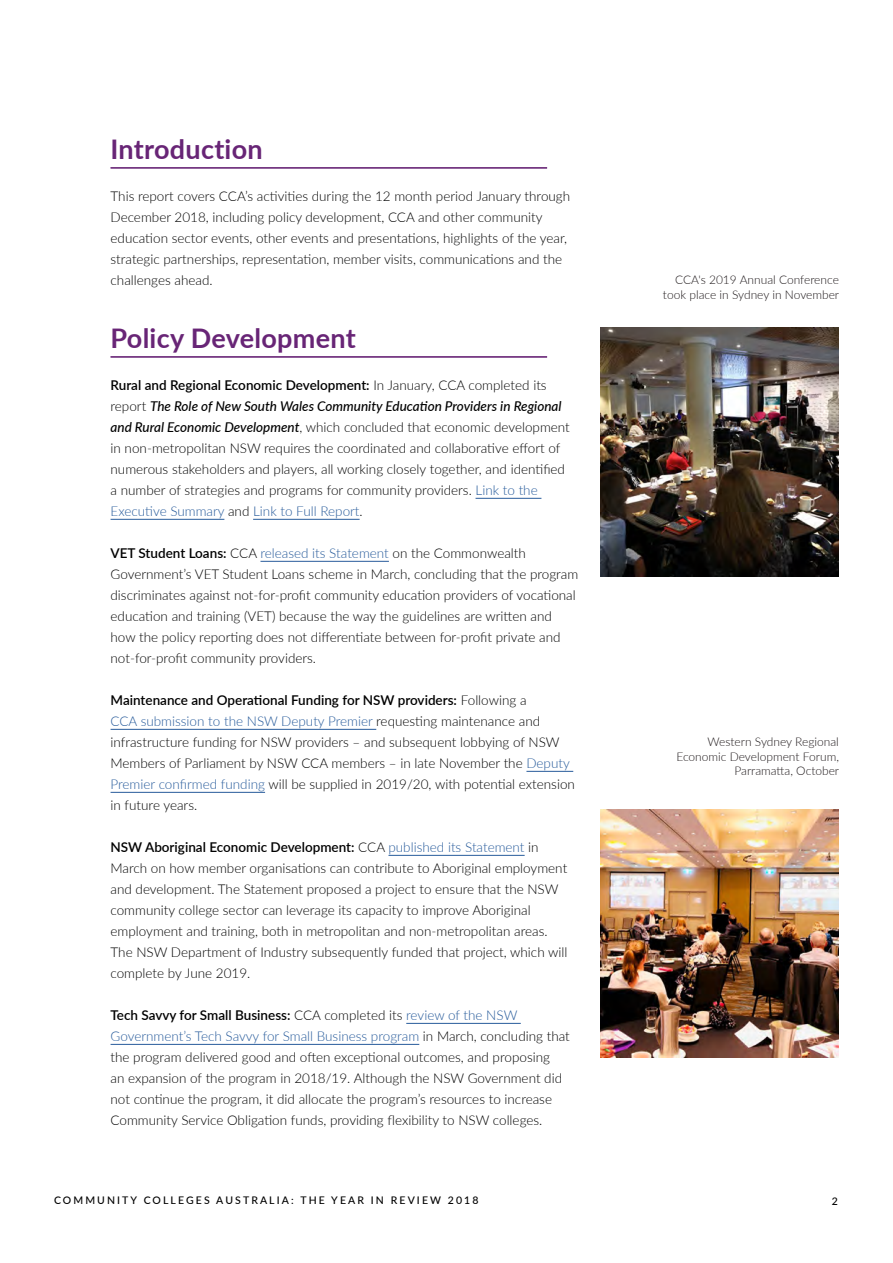
<style>
.page{position:relative;width:893px;height:1263px;background:#fff}
.page>*{position:absolute;margin:0;border:0;box-sizing:border-box;transform-origin:0 0}
.t1{font:700 27px "Lato";letter-spacing:.01em;color:#682576}
.t2{font:300 13.5px/21px "Lato";color:#000}
.t3{font:300 12px/14.4px "Lato";color:#201a1c;text-align:right}
.t4{font:500 10.5px "Lato";letter-spacing:.2em;color:#000}
.s1{font-weight:600}
.s2{font-weight:500;font-style:italic}
.s3{color:#275b9b}
</style>
<div class="page">
<img style="left:600px;top:810px;width:239px;height:247px">
<img style="left:600px;top:328px;width:239px;height:249px">
<hr style="left:476px;top:498px;width:65px;height:1px;background:#275b9b">
<hr style="left:111px;top:519px;width:113px;height:1px;background:#275b9b">
<hr style="left:253px;top:519px;width:107px;height:1px;background:#275b9b">
<hr style="left:260px;top:561px;width:129px;height:1px;background:#275b9b">
<hr style="left:111px;top:729px;width:265px;height:1px;background:#275b9b">
<hr style="left:526px;top:771px;width:47px;height:1px;background:#275b9b">
<hr style="left:111px;top:792px;width:154px;height:1px;background:#275b9b">
<hr style="left:388px;top:855px;width:137px;height:1px;background:#275b9b">
<hr style="left:406px;top:1023px;width:115px;height:1px;background:#275b9b">
<hr style="left:111px;top:1044px;width:308px;height:1px;background:#275b9b">
<hr style="left:111px;top:356px;width:436px;height:1px;background:#682576">
<hr style="left:111px;top:357px;width:436px;height:1px;background:#682576">
<hr style="left:111px;top:167px;width:436px;height:1px;background:#682576">
<hr style="left:111px;top:168px;width:436px;height:1px;background:#682576">
<h1 class="t1" style="left:111px;top:129px;width:154px">Introduction</h1>
<p class="t2" style="left:111px;top:185px;width:461px">This report covers CCA’s activities during the 12 month period January through December 2018, including policy development, CCA and other community education sector events, other events and presentations, highlights of the year, strategic partnerships, representation, member visits, communications and the challenges ahead.</p>
<h1 class="t1" style="left:111px;top:318px;width:247px">Policy Development</h1>
<p class="t2" style="left:111px;top:374px;width:461px"><span class="s1">Rural and Regional Economic Development:</span> In January, CCA completed its report <span class="s2">The Role of New South Wales Community Education Providers in Regional and Rural Economic Development</span>, which concluded that economic development in non-metropolitan NSW requires the coordinated and collaborative effort of numerous stakeholders and players, all working closely together, and identified a number of strategies and programs for community providers. <span class="s3">Link to the Executive Summary</span> and <span class="s3">Link to Full Report</span>.</p>
<p class="t2" style="left:111px;top:542px;width:469px"><span class="s1">VET Student Loans:</span> CCA <span class="s3">released its Statement</span> on the Commonwealth Government’s VET Student Loans scheme in March, concluding that the program discriminates against not-for-profit community education providers of vocational education and training (VET) because the way the guidelines are written and how the policy reporting does not differentiate between for-profit private and not-for-profit community providers.</p>
<p class="t2" style="left:111px;top:689px;width:466px"><span class="s1">Maintenance and Operational Funding for NSW providers:</span> Following a<br><span class="s3">CCA submission to the NSW Deputy Premier</span> requesting maintenance and infrastructure funding for NSW providers – and subsequent lobbying of NSW Members of Parliament by NSW CCA members – in late November the <span class="s3">Deputy Premier confirmed funding</span> will be supplied in 2019/20, with potential extension in future years.</p>
<p class="t2" style="left:111px;top:836px;width:458px"><span class="s1">NSW Aboriginal Economic Development:</span> CCA <span class="s3">published its Statement</span> in March on how member organisations can contribute to Aboriginal employment and development. The Statement proposed a project to ensure that the NSW community college sector can leverage its capacity to improve Aboriginal employment and training, both in metropolitan and non-metropolitan areas.<br>The NSW Department of Industry subsequently funded that project, which will complete by June 2019.</p>
<p class="t2" style="left:111px;top:1004px;width:461px"><span class="s1">Tech Savvy for Small Business:</span> CCA completed its <span class="s3">review of the NSW Government’s Tech Savvy for Small Business program</span> in March, concluding that the program delivered good and often exceptional outcomes, and proposing<br>an expansion of the program in 2018/19. Although the NSW Government did not continue the program, it did allocate the program’s resources to increase Community Service Obligation funds, providing flexibility to NSW colleges.</p>
<p class="t3" style="left:663px;top:272px;width:178px">CCA's 2019 Annual Conference took place in Sydney in November</p>
<p class="t3" style="left:676px;top:734px;width:164px">Western Sydney Regional<br>Economic Development Forum,<br>Parramatta, October</p>
<p class="t4" style="left:54px;top:1193px;width:426px">COMMUNITY COLLEGES AUSTRALIA: THE YEAR IN REVIEW 2018</p>
<p class="t4" style="left:832px;top:1193px;width:8px">2</p>
</div>
